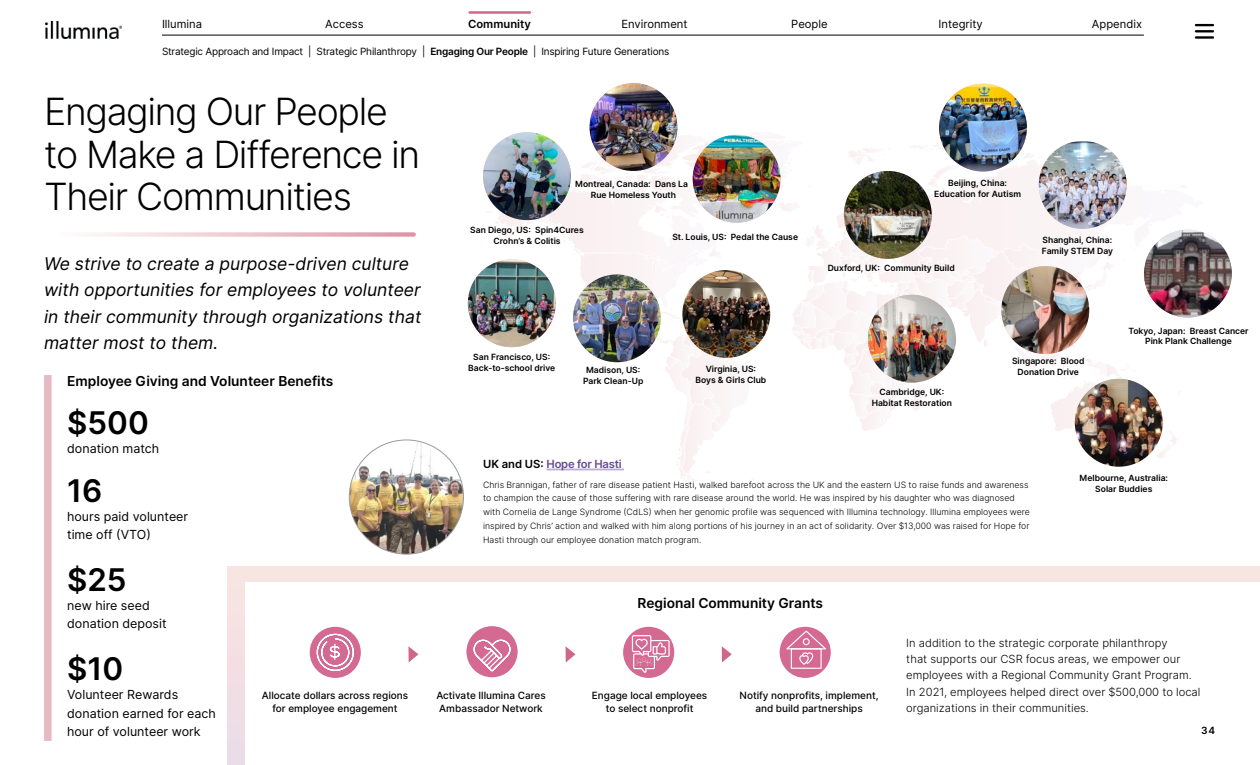
<style>
.page{position:relative;width:1260px;height:765px;background:#fff}
.page>*{position:absolute;margin:0;border:0;box-sizing:border-box;transform-origin:0 0}
.t1{font:300 37.5px/42.5px "Inter";letter-spacing:-.035em;color:#000}
.t2{font:600 31.25px "Inter";color:#000}
.t3{font:italic 17.5px/26.2px "Inter";color:#000}
.t4{font:600 13.75px "Inter";color:#000}
.t5{font:12.5px/18.8px "Inter";color:#000}
.t6{font:300 11.25px/16.2px "Inter";color:#000}
.t7{font:11.25px "Inter";color:#000}
.t8{font:600 11.25px "Inter";letter-spacing:-.02em;color:#664a92}
.t9{font:600 11.25px "Inter";color:#000}
.t10{font:500 10px/12.5px "Inter";color:#000;text-align:center}
.t11{font:10px "Inter";letter-spacing:-.02em;color:#000}
.t12{font:600 10px "Inter";color:#000}
.t13{font:300 8.75px/13.8px "Inter";color:#000}
.t14{font:600 8.5px/10.8px "Inter";color:#000;text-align:center}
.s1{font-weight:600}
.s2{color:#000}
</style>
<div class="page">
<div style="left:227px;top:566px;width:1033px;height:199px;background:#f6e5e1"></div>
<div style="left:245px;top:583px;width:1015px;height:182px;background:#fff"></div>
<svg style="left:549px;top:132px;width:204px;height:90px"></svg>
<svg style="left:557px;top:228px;width:197px;height:254px"></svg>
<svg style="left:484px;top:188px;width:46px;height:54px"></svg>
<svg style="left:778px;top:140px;width:410px;height:319px"></svg>
<svg style="left:566px;top:646px;width:10px;height:16px"></svg>
<svg style="left:408px;top:646px;width:10px;height:17px"></svg>
<svg style="left:722px;top:646px;width:10px;height:17px"></svg>
<img style="left:844px;top:171px;width:88px;height:88px;border-radius:44px">
<img style="left:590px;top:83px;width:87px;height:88px;border-radius:44px">
<img style="left:868px;top:295px;width:88px;height:88px;border-radius:44px">
<img style="left:483px;top:132px;width:88px;height:88px;border-radius:43px">
<img style="left:693px;top:135px;width:88px;height:88px;border-radius:44px">
<img style="left:1144px;top:230px;width:88px;height:88px;border-radius:44px">
<img style="left:1075px;top:379px;width:88px;height:88px;border-radius:44px">
<img style="left:682px;top:270px;width:88px;height:88px;border-radius:44px">
<img style="left:573px;top:274px;width:88px;height:88px;border-radius:44px">
<img style="left:1001px;top:266px;width:88px;height:88px;border-radius:44px">
<img style="left:468px;top:259px;width:88px;height:88px;border-radius:44px">
<img style="left:1039px;top:141px;width:88px;height:88px;border-radius:44px">
<img style="left:939px;top:84px;width:88px;height:88px;border-radius:44px">
<hr style="left:547px;top:469px;width:77px;height:1px;background:#bdb0d0">
<svg style="left:93px;top:232px;width:321px;height:5px;background:#eeccd3"></svg>
<img style="left:349px;top:440px;width:114px;height:114px;border-radius:57px">
<div style="left:623px;top:627px;width:51px;height:51px;background:#d46992;border-radius:50%"></div>
<svg style="left:632px;top:635px;width:38px;height:38px"></svg>
<div style="left:310px;top:627px;width:51px;height:51px;background:#d46992;border-radius:50%"></div>
<svg style="left:316px;top:633px;width:39px;height:39px"></svg>
<div style="left:466px;top:626px;width:52px;height:51px;background:#d46992;border-radius:50%"></div>
<svg style="left:473px;top:639px;width:38px;height:35px"></svg>
<div style="left:780px;top:627px;width:51px;height:51px;background:#d46992;border-radius:50%"></div>
<svg style="left:786px;top:631px;width:40px;height:38px"></svg>
<div style="left:44px;top:375px;width:8px;height:366px;background:#e7b9c2"></div>
<img style="left:46px;top:22px;width:75px;height:17px">
<hr style="left:470px;top:11px;width:60px;height:3px;background:#d0668a">
<hr style="left:162px;top:35px;width:982px;height:1px;background:#000">
<svg style="left:1195px;top:24px;width:19px;height:15px"></svg>
<p class="t7" style="left:162px;top:15px;width:42px">Illumina</p>
<p class="t7" style="left:325px;top:15px;width:40px">Access</p>
<p class="t9" style="left:468px;top:15px;width:64px">Community</p>
<p class="t7" style="left:621px;top:15px;width:68px">Environment</p>
<p class="t7" style="left:791px;top:15px;width:38px">People</p>
<p class="t7" style="left:939px;top:15px;width:46px">Integrity</p>
<p class="t7" style="left:1092px;top:15px;width:52px">Appendix</p>
<p class="t11" style="left:162px;top:44px;width:509px">Strategic Approach and Impact | Strategic Philanthropy | <span class="s1">Engaging Our People</span> | Inspiring Future Generations</p>
<h1 class="t1" style="left:44px;top:90px;width:378px">Engaging Our People to Make a Difference in<br>Their Communities</h1>
<h3 class="t3" style="left:44px;top:250px;width:379px">We strive to create a purpose-driven culture with opportunities for employees to volunteer in their community through organizations that matter most to them.</h3>
<h3 class="t4" style="left:67px;top:371px;width:268px">Employee Giving and Volunteer Benefits</h3>
<p class="t14" style="left:575px;top:178px;width:114px">Montreal, Canada: Dans La<br>Rue Homeless Youth</p>
<p class="t14" style="left:470px;top:225px;width:115px">San Diego, US: Spin4Cures<br>Crohn’s &amp; Colitis</p>
<p class="t14" style="left:672px;top:231px;width:127px">St. Louis, US: Pedal the Cause</p>
<p class="t14" style="left:468px;top:352px;width:89px">San Francisco, US:<br>Back-to-school drive</p>
<p class="t14" style="left:583px;top:365px;width:62px">Madison, US:<br>Park Clean-Up</p>
<p class="t14" style="left:695px;top:363px;width:72px">Virginia, US:<br>Boys &amp; Girls Club</p>
<p class="t14" style="left:934px;top:177px;width:88px">Beijing, China:<br>Education for Autism</p>
<p class="t14" style="left:828px;top:262px;width:128px">Duxford, UK: Community Build</p>
<p class="t14" style="left:1042px;top:235px;width:73px;text-align:left">Shanghai, China:<br>Family STEM Day</p>
<p class="t14" style="left:872px;top:387px;width:82px">Cambridge, UK:<br>Habitat Restoration</p>
<p class="t14" style="left:1012px;top:355px;width:74px">Singapore: Blood<br>Donation Drive</p>
<p class="t14" style="left:1128px;top:325px;width:122px">Tokyo, Japan: Breast Cancer<br>Pink Plank Challenge</p>
<h2 class="t2" style="left:67px;top:400px;width:83px">$500</h2>
<h3 class="t5" style="left:67px;top:439px;width:94px">donation match</h3>
<h2 class="t2" style="left:67px;top:467px;width:37px">16</h2>
<h3 class="t5" style="left:67px;top:506px;width:123px">hours paid volunteer time off (VTO)</h3>
<h2 class="t2" style="left:67px;top:556px;width:61px">$25</h2>
<h3 class="t5" style="left:67px;top:596px;width:101px">new hire seed donation deposit</h3>
<h2 class="t2" style="left:67px;top:646px;width:58px">$10</h2>
<h3 class="t5" style="left:67px;top:685px;width:150px">Volunteer Rewards donation earned for each hour of volunteer work</h3>
<p class="t8" style="left:483px;top:456px;width:140px"><span class="s2">UK and US:</span> Hope for Hasti</p>
<p class="t13" style="left:483px;top:477px;width:548px">Chris Brannigan, father of rare disease patient Hasti, walked barefoot across the UK and the eastern US to raise funds and awareness to champion the cause of those suffering with rare disease around the world. He was inspired by his daughter who was diagnosed with Cornelia de Lange Syndrome (CdLS) when her genomic profile was sequenced with Illumina technology. Illumina employees were inspired by Chris’ action and walked with him along portions of his journey in an act of solidarity. Over $13,000 was raised for Hope for Hasti through our employee donation match program.</p>
<h3 class="t4" style="left:638px;top:593px;width:187px">Regional Community Grants</h3>
<p class="t14" style="left:1080px;top:472px;width:90px">Melbourne, Australia:<br>Solar Buddies</p>
<p class="t10" style="left:262px;top:689px;width:148px">Allocate dollars across regions for employee engagement</p>
<p class="t10" style="left:436px;top:689px;width:111px;text-align:left">Activate Illumina Cares<br>Ambassador Network</p>
<p class="t10" style="left:592px;top:689px;width:117px">Engage local employees to select nonprofit</p>
<p class="t10" style="left:740px;top:689px;width:141px">Notify nonprofits, implement, and build partnerships</p>
<p class="t6" style="left:906px;top:635px;width:296px">In addition to the strategic corporate philanthropy<br>that supports our CSR focus areas, we empower our employees with a Regional Community Grant Program.<br>In 2021, employees helped direct over $500,000 to local organizations in their communities.</p>
<p class="t12" style="left:1201px;top:723px;width:15px">34</p>
</div>
